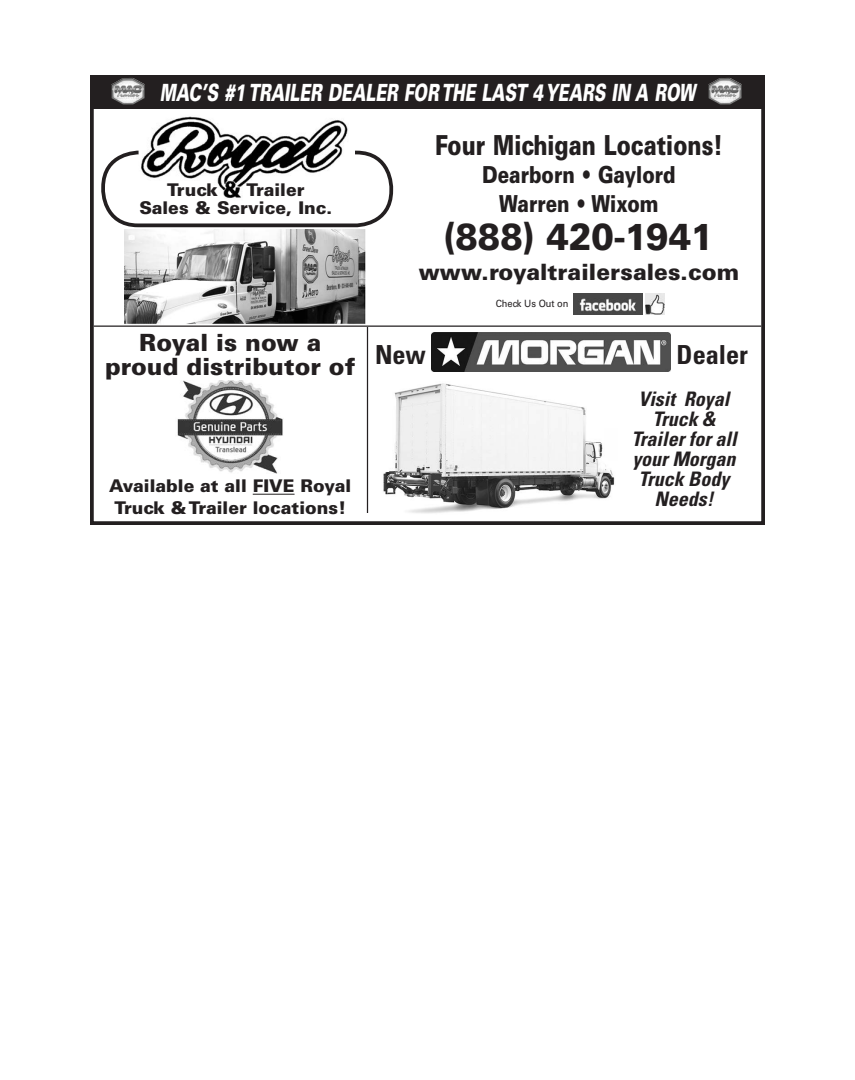
<style>
.page{position:relative;width:855px;height:1080px;background:#fff}
.page>*{position:absolute;margin:0;border:0;box-sizing:border-box;transform-origin:0 0}
.t1{font:900 37.5px "Univers";color:#231f20;scale:.9 1}
.t2{font:900 27.62px "Univers";color:#231f20;scale:.77 1}
.t3{font:700 condensed 26.25px "Univers";color:#231f20}
.t4{font:italic 900 23.75px "Univers";color:#fff;scale:.68 1}
.t5{font:900 23.75px "Univers";color:#231f20}
.t6{font:900 23.5px "Univers";color:#231f20;scale:.8 1}
.t7{font:900 22.5px "Univers";color:#231f20}
.t8{font:italic 700 condensed 20px/20px "Univers";color:#231f20;text-align:center}
.t9{font:900 17.5px/21.2px "Univers";color:#231f20}
.t10{font:10px "Univers";color:#231f20;scale:.93 1}
</style>
<div class="page">
<div style="left:90px;top:75px;width:675px;height:450px;border:4px solid #231f20"></div>
<div style="left:101px;top:151px;width:292px;height:76px;border:4px solid #231f20;border-radius:35px"></div>
<img style="left:139px;top:128px;width:215px;height:70px">
<div style="left:90px;top:75px;width:675px;height:34px;background:#231f20"></div>
<svg style="left:159px;top:116px;width:208px;height:36px"></svg>
<img style="left:708px;top:78px;width:34px;height:27px">
<img style="left:111px;top:78px;width:34px;height:27px">
<img style="left:574px;top:294px;width:68px;height:20px">
<img style="left:645px;top:294px;width:20px;height:20px">
<hr style="left:94px;top:326px;width:667px;height:1px;background:#231f20">
<img style="left:431px;top:333px;width:240px;height:39px">
<img style="left:124px;top:229px;width:242px;height:95px">
<img style="left:177px;top:381px;width:106px;height:92px">
<hr style="left:253px;top:494px;width:42px;height:1px;background:#231f20">
<hr style="left:367px;top:327px;width:1px;height:186px;background:#231f20">
<img style="left:383px;top:383px;width:232px;height:130px">
<p class="t4" style="left:160px;top:78px;width:789px">MAC’S #1 TRAILER DEALER FOR THE LAST 4 YEARS IN A ROW</p>
<p class="t9" style="left:167px;top:179px;width:52px">Truck</p>
<p class="t9" style="left:246px;top:179px;width:60px">Trailer</p>
<p class="t9" style="left:140px;top:197px;width:194px">Sales &amp; Service, Inc.</p>
<p class="t5" style="left:139px;top:328px;width:183px">Royal is now a</p>
<p class="t5" style="left:105px;top:351px;width:252px">proud distributor of</p>
<p class="t9" style="left:109px;top:475px;width:243px">Available at all FIVE Royal<br>Truck &amp; Trailer locations!</p>
<p class="t2" style="left:435px;top:127px;width:375px">Four Michigan Locations!</p>
<p class="t6" style="left:482px;top:160px;width:243px">Dearborn • Gaylord</p>
<p class="t6" style="left:499px;top:189px;width:201px">Warren • Wixom</p>
<p class="t1" style="left:444px;top:213px;width:301px">(888) 420-1941</p>
<p class="t7" style="left:419px;top:257px;width:322px">www.royaltrailersales.com</p>
<p class="t10" style="left:496px;top:297px;width:80px">Check Us Out on</p>
<p class="t3" style="left:375px;top:339px;width:53px">New</p>
<p class="t3" style="left:677px;top:339px;width:73px">Dealer</p>
<p class="t8" style="left:639px;top:389px;width:92px">Visit Royal<br>Truck &amp;</p>
<p class="t8" style="left:631px;top:429px;width:107px">Trailer for all your Morgan<br>Truck Body<br>Needs!</p>
</div>
